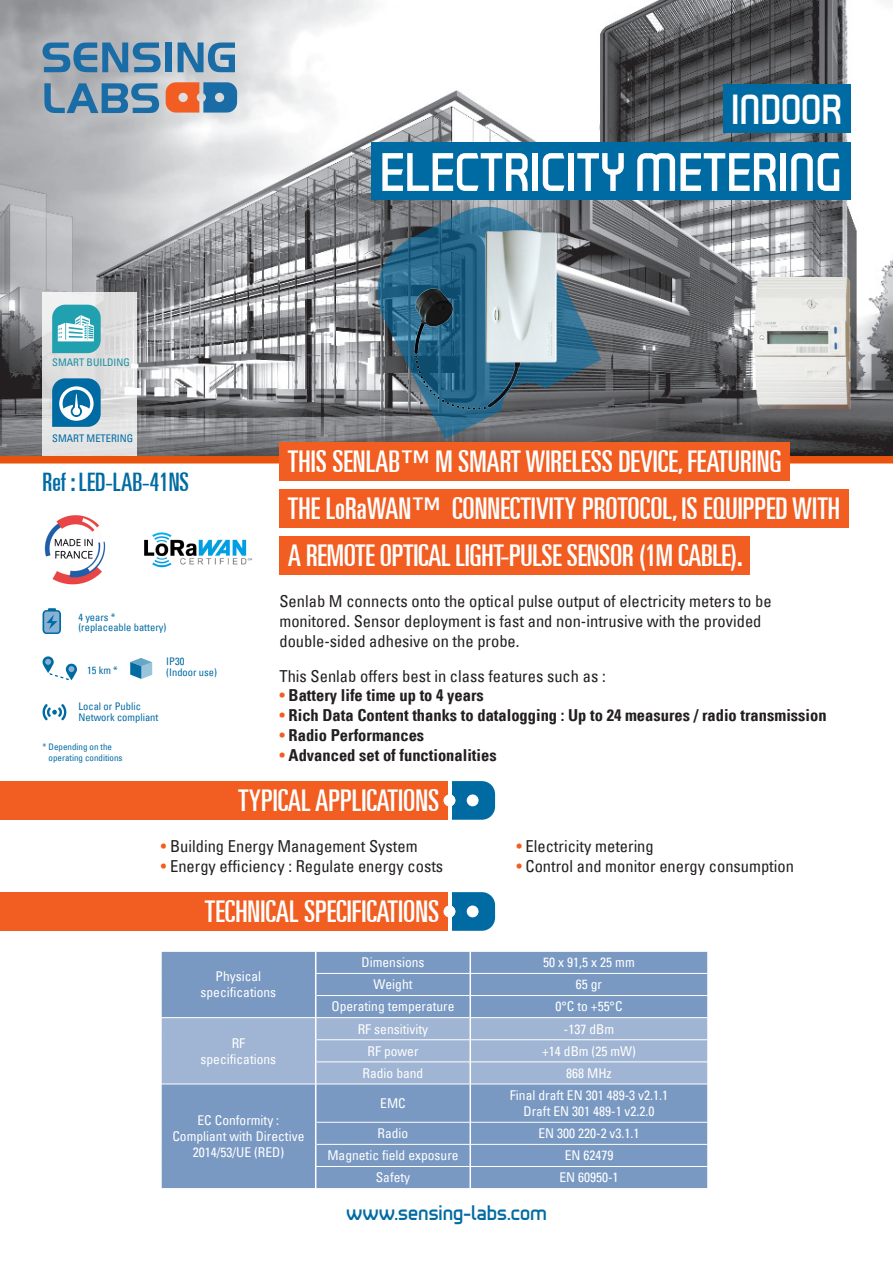
<style>
.page{position:relative;width:893px;height:1263px;background:#fff}
.page>*{position:absolute;margin:0;border:0;box-sizing:border-box;transform-origin:0 0}
.t1{font:54px "Tenby Five";color:#fff}
.t2{font:42px "Tenby Five";color:#fff}
.t3{font:ultra-condensed 30px "Univers";color:#fff}
.t4{font:ultra-condensed 25.5px "Univers";color:#006ba3}
.t5{font:21px "Tenby Five";color:#006ba3}
.t6{font:condensed 16.5px "Univers";color:#231f20}
.t7{font:700 condensed 16.5px "Univers";color:#231f20}
.t8{font:condensed 13.5px "Univers";color:#fff}
.t9{font:condensed 10.5px "Univers";color:#006ba3}
.t10{font:condensed 10.5px "Univers";color:#1c8fa0}
.t11{font:condensed 9px "Univers";color:#006ba3}
.s1{font-weight:400;color:#f25d21}
.s2{color:#f25d21}
</style>
<div class="page">
<img style="left:0;top:0;width:893px;height:456px">
<svg style="left:43px;top:293px;width:94px;height:163px;background:#e1e2e2"></svg>
<svg style="left:52px;top:305px;width:49px;height:48px"></svg>
<div style="left:0;top:456px;width:893px;height:7px;background:#ea530e"></div>
<svg style="left:52px;top:378px;width:49px;height:49px"></svg>
<img style="left:753px;top:277px;width:97px;height:131px">
<svg style="left:369px;top:198px;width:232px;height:241px;background:#66747d"></svg>
<img style="left:399px;top:223px;width:168px;height:193px">
<div style="left:371px;top:142px;width:479px;height:57px;background:#006ba3"></div>
<div style="left:723px;top:84px;width:127px;height:49px;background:#006ba3"></div>
<div style="left:279px;top:536px;width:470px;height:39px;background:#f25d21"></div>
<div style="left:279px;top:442px;width:511px;height:38px;background:#f25d21"></div>
<div style="left:279px;top:489px;width:570px;height:39px;background:#f25d21"></div>
<svg style="left:43px;top:43px;width:118px;height:29px;background:#618daf"></svg>
<div style="left:165px;top:43px;width:7px;height:29px;background:#1a6ca7"></div>
<svg style="left:178px;top:43px;width:57px;height:29px;background:#6394b7"></svg>
<svg style="left:44px;top:83px;width:115px;height:30px;background:#6892b1"></svg>
<svg style="left:166px;top:82px;width:71px;height:31px;background:#957b7c"></svg>
<div style="left:0;top:892px;width:448px;height:39px;background:#f25d21"></div>
<div style="left:0;top:781px;width:448px;height:39px;background:#f25d21"></div>
<svg style="left:452px;top:781px;width:43px;height:39px;background:#1f7dae"></svg>
<div style="left:443px;top:794px;width:12px;height:12px;background:#fff;border-radius:50%"></div>
<svg style="left:452px;top:892px;width:43px;height:39px;background:#1f7dae"></svg>
<div style="left:443px;top:905px;width:12px;height:12px;background:#fff;border-radius:50%"></div>
<div style="left:162px;top:1085px;width:545px;height:103px;background:#7999c3"></div>
<hr style="left:469px;top:1084px;width:2px;height:38px;background:#fff">
<hr style="left:469px;top:1122px;width:2px;height:22px;background:#fff">
<hr style="left:469px;top:1144px;width:2px;height:22px;background:#fff">
<hr style="left:469px;top:1167px;width:2px;height:21px;background:#fff">
<hr style="left:316px;top:1122px;width:154px;height:1px;background:#fff">
<hr style="left:470px;top:1122px;width:238px;height:1px;background:#fff">
<hr style="left:316px;top:1144px;width:154px;height:1px;background:#fff">
<hr style="left:470px;top:1144px;width:238px;height:1px;background:#fff">
<hr style="left:315px;top:1166px;width:155px;height:1px;background:#fff">
<hr style="left:470px;top:1166px;width:238px;height:1px;background:#fff">
<hr style="left:315px;top:1084px;width:1px;height:38px;background:#fff">
<svg style="left:315px;top:1122px;width:1px;height:66px"></svg>
<svg style="left:161px;top:1122px;width:1px;height:66px"></svg>
<svg style="left:707px;top:1122px;width:1px;height:66px"></svg>
<svg style="left:161px;top:951px;width:547px;height:133px;background:#91aacd"></svg>
<svg style="left:43px;top:608px;width:18px;height:26px"></svg>
<svg style="left:43px;top:704px;width:23px;height:16px"></svg>
<svg style="left:130px;top:658px;width:22px;height:21px"></svg>
<svg style="left:43px;top:656px;width:34px;height:24px"></svg>
<img style="left:44px;top:515px;width:62px;height:70px">
<img style="left:144px;top:532px;width:108px;height:36px">
<p class="t2" style="left:731px;top:85px;width:112px">INDOOR</p>
<p class="t1" style="left:380px;top:140px;width:464px">ELECTRICITY METERING</p>
<p class="t10" style="left:52px;top:358px;width:79px">SMART BUILDING</p>
<p class="t9" style="left:52px;top:434px;width:83px">SMART METERING</p>
<p class="t4" style="left:43px;top:471px;width:148px">Ref : LED-LAB-41NS</p>
<p class="t9" style="left:78px;top:613px;width:39px">4 years *</p>
<p class="t9" style="left:78px;top:623px;width:90px">(replaceable battery)</p>
<p class="t9" style="left:166px;top:657px;width:20px">IP30</p>
<p class="t9" style="left:87px;top:666px;width:32px">15 km *</p>
<p class="t9" style="left:166px;top:668px;width:52px">(Indoor use)</p>
<p class="t9" style="left:79px;top:702px;width:64px">Local or Public</p>
<p class="t9" style="left:79px;top:713px;width:81px">Network compliant</p>
<p class="t11" style="left:43px;top:743px;width:71px">* Depending on the</p>
<p class="t11" style="left:49px;top:754px;width:75px">operating conditions</p>
<p class="t3" style="left:288px;top:448px;width:495px">THIS SENLAB™ M SMART WIRELESS DEVICE, FEATURING</p>
<p class="t3" style="left:288px;top:495px;width:554px">THE LoRaWAN™ CONNECTIVITY PROTOCOL, IS EQUIPPED WITH</p>
<p class="t3" style="left:288px;top:542px;width:456px">A REMOTE OPTICAL LIGHT-PULSE SENSOR (1M CABLE).</p>
<p class="t6" style="left:279px;top:594px;width:494px">Senlab M connects onto the optical pulse output of electricity meters to be</p>
<p class="t6" style="left:279px;top:614px;width:484px">monitored. Sensor deployment is fast and non-intrusive with the provided</p>
<p class="t6" style="left:279px;top:634px;width:242px">double-sided adhesive on the probe.</p>
<p class="t6" style="left:279px;top:669px;width:328px">This Senlab offers best in class features such as :</p>
<p class="t7" style="left:279px;top:688px;width:206px"><span class="s1">•</span> Battery life time up to 4 years</p>
<p class="t7" style="left:279px;top:708px;width:549px"><span class="s1">•</span> Rich Data Content thanks to datalogging : Up to 24 measures / radio transmission</p>
<p class="t7" style="left:279px;top:728px;width:146px"><span class="s1">•</span> Radio Performances</p>
<p class="t7" style="left:279px;top:748px;width:219px"><span class="s1">•</span> Advanced set of functionalities</p>
<p class="t3" style="left:238px;top:787px;width:202px">TYPICAL APPLICATIONS</p>
<p class="t6" style="left:161px;top:839px;width:258px"><span class="s2">•</span> Building Energy Management System</p>
<p class="t6" style="left:161px;top:859px;width:284px"><span class="s2">•</span> Energy efficiency : Regulate energy costs</p>
<p class="t3" style="left:205px;top:898px;width:236px">TECHNICAL SPECIFICATIONS</p>
<p class="t6" style="left:516px;top:839px;width:139px"><span class="s2">•</span> Electricity metering</p>
<p class="t6" style="left:516px;top:859px;width:279px"><span class="s2">•</span> Control and monitor energy consumption</p>
<p class="t8" style="left:216px;top:971px;width:47px">Physical</p>
<p class="t8" style="left:201px;top:987px;width:77px">specifications</p>
<p class="t8" style="left:232px;top:1037px;width:15px">RF</p>
<p class="t8" style="left:201px;top:1053px;width:77px">specifications</p>
<p class="t8" style="left:198px;top:1114px;width:83px">EC Conformity :</p>
<p class="t8" style="left:172px;top:1131px;width:133px">Compliant with Directive</p>
<p class="t8" style="left:193px;top:1147px;width:93px">2014/53/UE (RED)</p>
<p class="t8" style="left:361px;top:957px;width:64px">Dimensions</p>
<p class="t8" style="left:543px;top:957px;width:93px">50 x 91,5 x 25 mm</p>
<p class="t8" style="left:373px;top:979px;width:41px">Weight</p>
<p class="t8" style="left:576px;top:979px;width:28px">65 gr</p>
<p class="t8" style="left:331px;top:1001px;width:124px">Operating temperature</p>
<p class="t8" style="left:555px;top:1001px;width:69px">0°C to +55°C</p>
<p class="t8" style="left:358px;top:1023px;width:72px">RF sensitivity</p>
<p class="t8" style="left:564px;top:1023px;width:52px">-137 dBm</p>
<p class="t8" style="left:367px;top:1045px;width:52px">RF power</p>
<p class="t8" style="left:542px;top:1045px;width:95px">+14 dBm (25 mW)</p>
<p class="t8" style="left:363px;top:1067px;width:62px">Radio band</p>
<p class="t8" style="left:566px;top:1067px;width:47px">868 MHz</p>
<p class="t8" style="left:380px;top:1097px;width:27px">EMC</p>
<p class="t8" style="left:510px;top:1089px;width:160px">Final draft EN 301 489-3 v2.1.1</p>
<p class="t8" style="left:523px;top:1106px;width:133px">Draft EN 301 489-1 v2.2.0</p>
<p class="t8" style="left:378px;top:1128px;width:32px">Radio</p>
<p class="t8" style="left:538px;top:1128px;width:103px">EN 300 220-2 v3.1.1</p>
<p class="t8" style="left:327px;top:1150px;width:133px">Magnetic field exposure</p>
<p class="t8" style="left:565px;top:1150px;width:50px">EN 62479</p>
<p class="t8" style="left:376px;top:1172px;width:36px">Safety</p>
<p class="t8" style="left:559px;top:1172px;width:61px">EN 60950-1</p>
<p class="t5" style="left:346px;top:1200px;width:202px">www.sensing-labs.com</p>
</div>
